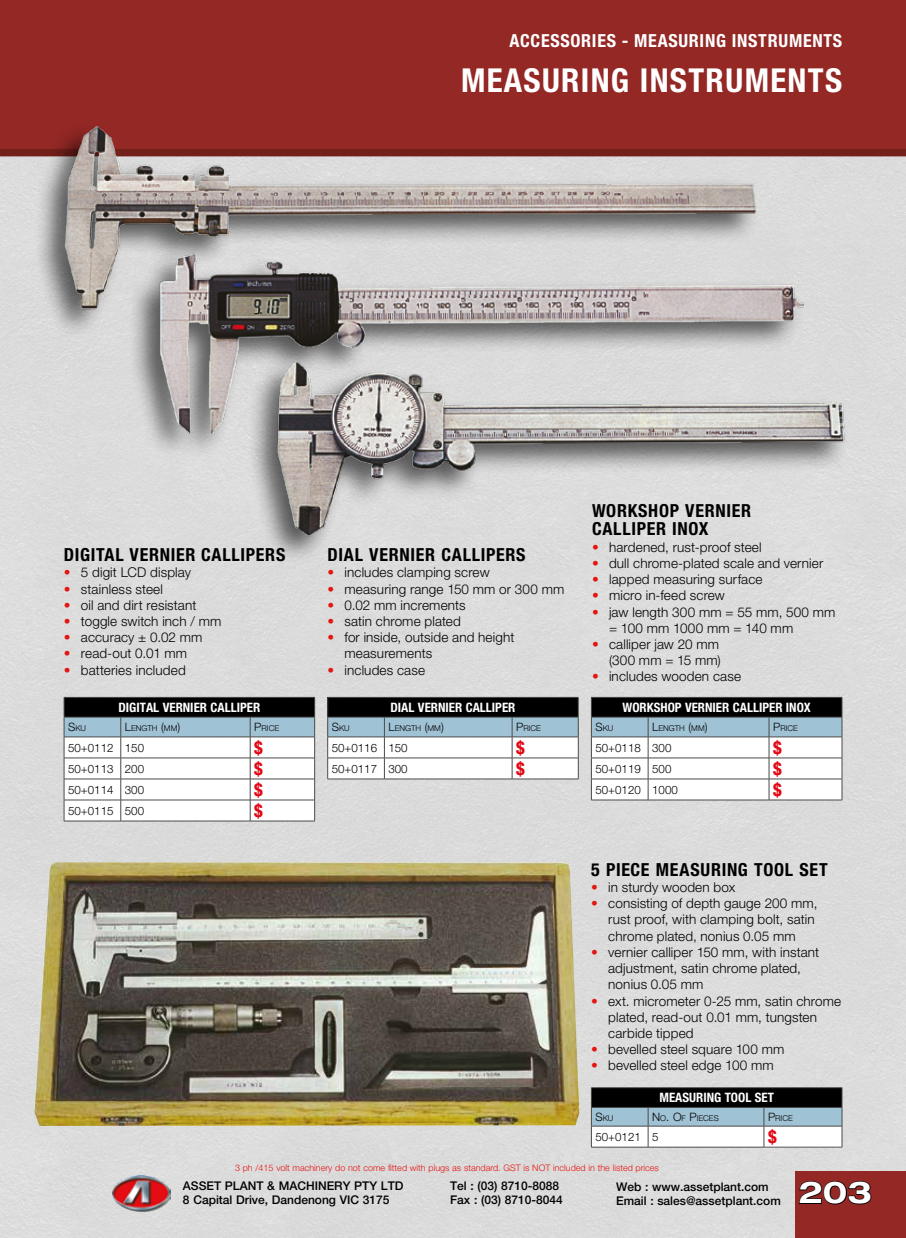
<style>
.page{position:relative;width:906px;height:1238px;background:#fff}
.page>*{position:absolute;margin:0;border:0;box-sizing:border-box;transform-origin:0 0}
.t1{font:700 condensed 33px "Helvetica Neue LT Std";letter-spacing:.04em;color:#fff}
.t2{font:700 expanded 30px "Helvetica Neue LT Std";color:#fff}
.t3{font:700 condensed 18px/18px "Helvetica Neue LT Std";letter-spacing:.04em;color:#000}
.t4{font:700 condensed 18px "Helvetica Neue LT Std";letter-spacing:.04em;color:#fff}
.t5{font:700 condensed 18px "Helvetica Neue LT Std";color:#e30613}
.t6{font:300 13.5px/16.2px "Helvetica Neue LT Std";letter-spacing:.01em;color:#000}
.t7{font:700 condensed 12.9px "Helvetica Neue LT Std";color:#fff}
.t8{font:500 12px/14.4px "Helvetica Neue LT Std";color:#000}
.t9{font:300 11.55px "Helvetica Neue LT Std";color:#000}
.t10{font:300 9px "Helvetica Neue LT Std";color:#e41513}
.t11{font:300 8.1px "Helvetica Neue LT Std";color:#000}
.s1{color:#e41513}
.s2{font-size:11.55px}
</style>
<div class="page">
<div style="left:0;top:156px;width:906px;height:1081px;background:#dcdcdb"></div>
<div style="left:0;top:0;width:906px;height:153px;background:#932825"></div>
<div style="left:0;top:149px;width:906px;height:7px;background:#731f1a"></div>
<div style="left:795px;top:1171px;width:111px;height:66px;background:#932825"></div>
<img style="left:34px;top:862px;width:545px;height:263px">
<div style="left:34px;top:122px;width:725px;height:216px;background:#000;opacity:.6"></div>
<img style="left:64px;top:122px;width:705px;height:206px">
<img style="left:99px;top:208px;width:704px;height:235px">
<div style="left:247px;top:357px;width:601px;height:207px;background:#dcdcdb"></div>
<img style="left:148px;top:323px;width:705px;height:235px">
<svg style="left:64px;top:697px;width:251px;height:123px"></svg>
<hr style="left:64px;top:820px;width:57px;height:1px;background:#4a4a49">
<hr style="left:121px;top:820px;width:129px;height:1px;background:#4a4a49">
<hr style="left:250px;top:820px;width:65px;height:1px;background:#4a4a49">
<svg style="left:327px;top:697px;width:252px;height:82px"></svg>
<hr style="left:327px;top:778px;width:57px;height:1px;background:#4a4a49">
<hr style="left:384px;top:778px;width:128px;height:1px;background:#4a4a49">
<hr style="left:512px;top:778px;width:66px;height:1px;background:#4a4a49">
<svg style="left:591px;top:1087px;width:251px;height:59px"></svg>
<hr style="left:591px;top:1146px;width:57px;height:1px;background:#4a4a49">
<hr style="left:648px;top:1146px;width:116px;height:1px;background:#4a4a49">
<hr style="left:764px;top:1146px;width:78px;height:1px;background:#4a4a49">
<svg style="left:591px;top:697px;width:251px;height:102px"></svg>
<hr style="left:591px;top:799px;width:57px;height:1px;background:#4a4a49">
<hr style="left:648px;top:799px;width:121px;height:1px;background:#4a4a49">
<hr style="left:769px;top:799px;width:73px;height:1px;background:#4a4a49">
<img style="left:113px;top:1175px;width:57px;height:36px">
<svg style="left:799px;top:1181px;width:73px;height:24px"></svg>
<h3 class="t4" style="left:509px;top:30px;width:334px">ACCESSORIES - MEASURING INSTRUMENTS</h3>
<h1 class="t1" style="left:461px;top:60px;width:383px">MEASURING INSTRUMENTS</h1>
<h3 class="t3" style="left:64px;top:545px;width:223px">DIGITAL VERNIER CALLIPERS</h3>
<p class="t6" style="left:64px;top:564px;width:129px"><span class="s1">•</span> 5 digit LCD display</p>
<p class="t6" style="left:64px;top:580px;width:101px"><span class="s1">•</span> stainless steel</p>
<p class="t6" style="left:64px;top:596px;width:134px"><span class="s1">•</span> oil and dirt resistant</p>
<p class="t6" style="left:64px;top:613px;width:159px"><span class="s1">•</span> toggle switch inch / mm</p>
<p class="t6" style="left:64px;top:629px;width:140px"><span class="s1">•</span> accuracy ± 0.02 mm</p>
<p class="t6" style="left:64px;top:645px;width:125px"><span class="s1">•</span> read-out 0.01 mm</p>
<p class="t6" style="left:64px;top:661px;width:123px"><span class="s1">•</span> batteries included</p>
<p class="t7" style="left:118px;top:699px;width:143px">DIGITAL VERNIER CALLIPER</p>
<p class="t11" style="left:68px;top:723px;width:20px"><span class="s2">S</span>KU</p>
<p class="t11" style="left:125px;top:723px;width:57px"><span class="s2">L</span>ENGTH <span class="s2">(</span>MM<span class="s2">)</span></p>
<p class="t11" style="left:254px;top:723px;width:26px"><span class="s2">P</span>RICE</p>
<p class="t9" style="left:68px;top:740px;width:77px">50+0112 150</p>
<h3 class="t5" style="left:254px;top:736px;width:10px">$</h3>
<p class="t9" style="left:68px;top:761px;width:77px">50+0113 200</p>
<h3 class="t5" style="left:254px;top:757px;width:10px">$</h3>
<p class="t9" style="left:68px;top:782px;width:77px">50+0114 300</p>
<h3 class="t5" style="left:254px;top:778px;width:10px">$</h3>
<p class="t9" style="left:68px;top:803px;width:77px">50+0115 500</p>
<h3 class="t5" style="left:254px;top:799px;width:10px">$</h3>
<h3 class="t3" style="left:327px;top:545px;width:199px">DIAL VERNIER CALLIPERS</h3>
<p class="t6" style="left:327px;top:564px;width:164px"><span class="s1">•</span> includes clamping screw</p>
<p class="t6" style="left:327px;top:580px;width:238px"><span class="s1">•</span> measuring range 150 mm or 300 mm</p>
<p class="t6" style="left:327px;top:596px;width:140px"><span class="s1">•</span> 0.02 mm increments</p>
<p class="t6" style="left:327px;top:613px;width:135px"><span class="s1">•</span> satin chrome plated</p>
<p class="t6" style="left:344px;top:629px;width:171px;text-indent:-17px"><span class="s1">•</span> for inside, outside and height measurements</p>
<p class="t6" style="left:327px;top:661px;width:99px"><span class="s1">•</span> includes case</p>
<p class="t7" style="left:390px;top:699px;width:126px">DIAL VERNIER CALLIPER</p>
<p class="t11" style="left:332px;top:723px;width:20px"><span class="s2">S</span>KU</p>
<p class="t11" style="left:388px;top:723px;width:57px"><span class="s2">L</span>ENGTH <span class="s2">(</span>MM<span class="s2">)</span></p>
<p class="t11" style="left:516px;top:723px;width:26px"><span class="s2">P</span>RICE</p>
<p class="t9" style="left:332px;top:740px;width:77px">50+0116 150</p>
<h3 class="t5" style="left:516px;top:736px;width:10px">$</h3>
<p class="t9" style="left:332px;top:761px;width:77px">50+0117 300</p>
<h3 class="t5" style="left:516px;top:757px;width:10px">$</h3>
<h3 class="t3" style="left:592px;top:502px;width:161px">WORKSHOP VERNIER<br>CALLIPER INOX</h3>
<p class="t6" style="left:592px;top:538px;width:171px"><span class="s1">•</span> hardened, rust-proof steel</p>
<p class="t6" style="left:592px;top:554px;width:233px"><span class="s1">•</span> dull chrome-plated scale and vernier</p>
<p class="t6" style="left:592px;top:571px;width:172px"><span class="s1">•</span> lapped measuring surface</p>
<p class="t6" style="left:592px;top:587px;width:134px"><span class="s1">•</span> micro in-feed screw</p>
<p class="t6" style="left:609px;top:603px;width:228px;text-indent:-17px"><span class="s1">•</span> jaw length 300 mm = 55 mm, 500 mm = 100 mm 1000 mm = 140 mm</p>
<p class="t6" style="left:592px;top:635px;width:130px;text-align:right"><span class="s1">•</span> calliper jaw 20 mm (300 mm = 15 mm)</p>
<p class="t6" style="left:592px;top:668px;width:150px"><span class="s1">•</span> includes wooden case</p>
<p class="t7" style="left:622px;top:699px;width:190px">WORKSHOP VERNIER CALLIPER INOX</p>
<p class="t11" style="left:595px;top:723px;width:20px"><span class="s2">S</span>KU</p>
<p class="t11" style="left:652px;top:723px;width:57px"><span class="s2">L</span>ENGTH <span class="s2">(</span>MM<span class="s2">)</span></p>
<p class="t11" style="left:773px;top:723px;width:26px"><span class="s2">P</span>RICE</p>
<p class="t9" style="left:595px;top:740px;width:77px">50+0118 300</p>
<h3 class="t5" style="left:773px;top:736px;width:10px">$</h3>
<p class="t9" style="left:595px;top:761px;width:77px">50+0119 500</p>
<h3 class="t5" style="left:773px;top:757px;width:10px">$</h3>
<p class="t9" style="left:595px;top:782px;width:84px">50+0120 1000</p>
<h3 class="t5" style="left:773px;top:778px;width:10px">$</h3>
<h3 class="t3" style="left:591px;top:860px;width:238px">5 PIECE MEASURING TOOL SET</h3>
<p class="t6" style="left:591px;top:878px;width:145px"><span class="s1">•</span> in sturdy wooden box</p>
<p class="t6" style="left:608px;top:895px;width:211px;text-indent:-17px"><span class="s1">•</span> consisting of depth gauge 200 mm, rust proof, with clamping bolt, satin chrome plated, nonius 0.05 mm</p>
<p class="t6" style="left:608px;top:943px;width:212px;text-indent:-17px"><span class="s1">•</span> vernier calliper 150 mm, with instant adjustment, satin chrome plated, nonius 0.05 mm</p>
<p class="t6" style="left:608px;top:992px;width:234px;text-indent:-17px"><span class="s1">•</span> ext. micrometer 0-25 mm, satin chrome plated, read-out 0.01 mm, tungsten carbide tipped</p>
<p class="t6" style="left:591px;top:1040px;width:195px"><span class="s1">•</span> bevelled steel square 100 mm</p>
<p class="t6" style="left:591px;top:1057px;width:184px"><span class="s1">•</span> bevelled steel edge 100 mm</p>
<p class="t7" style="left:659px;top:1089px;width:116px">MEASURING TOOL SET</p>
<p class="t11" style="left:595px;top:1112px;width:20px"><span class="s2">S</span>KU</p>
<p class="t11" style="left:652px;top:1112px;width:68px"><span class="s2">N</span>O<span class="s2">. O</span>F <span class="s2">P</span>IECES</p>
<p class="t11" style="left:768px;top:1112px;width:26px"><span class="s2">P</span>RICE</p>
<p class="t9" style="left:595px;top:1129px;width:65px">50+0121 5</p>
<h3 class="t5" style="left:768px;top:1125px;width:10px">$</h3>
<p class="t10" style="left:235px;top:1162px;width:425px">3 ph /415 volt machinery do not come fitted with plugs as standard. GST is NOT included in the listed prices</p>
<p class="t8" style="left:183px;top:1178px;width:222px">ASSET PLANT &amp; MACHINERY PTY LTD<br>8 Capital Drive, Dandenong VIC 3175</p>
<p class="t8" style="left:616px;top:1178px;width:166px">Web : www.assetplant.com<br>Email : sales@assetplant.com</p>
<p class="t8" style="left:450px;top:1178px;width:114px">Tel : (03) 8710-8088<br>Fax : (03) 8710-8044</p>
<h2 class="t2" style="left:798px;top:1173px;width:75px">203</h2>
</div>
